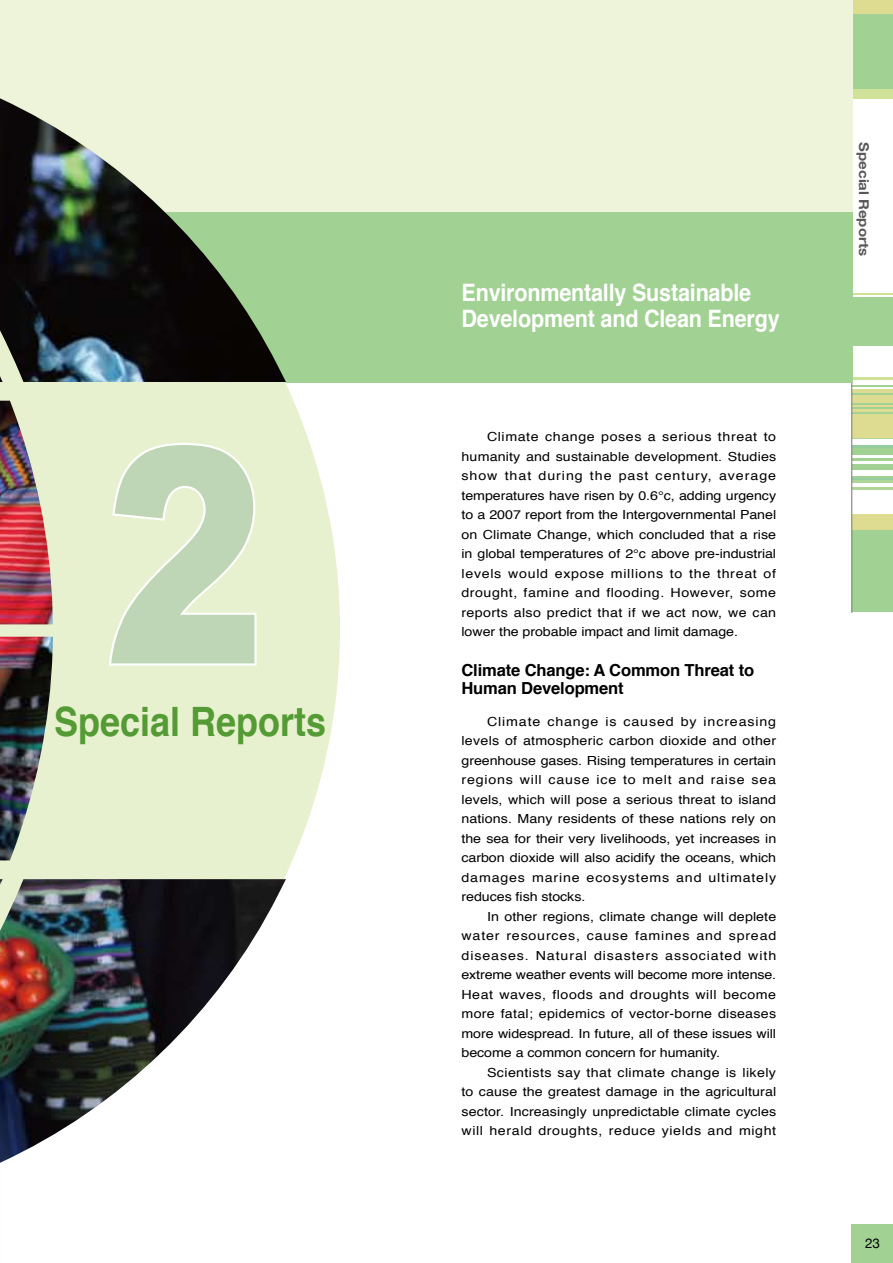
<style>
.page{position:relative;width:893px;height:1263px;background:#fff}
.page>*{position:absolute;margin:0;border:0;box-sizing:border-box;transform-origin:0 0}
.t1{font:900 300px "Arial";color:#bed6b5;scale:.8 1}
.t2{font:700 40.5px "Helvetica";color:#559b35;scale:.89 1}
.t3{font:700 24px/25.5px "Helvetica";letter-spacing:-.01em;color:#fff;scale:.9 1}
.t4{font:700 16.65px/18px "Helvetica";letter-spacing:-.01em;color:#000}
.t5{font:700 13.5px "Helvetica Neue";color:#595757;scale:1.11 1}
.t6{font:13.5px "Helvetica Neue";color:#000}
.t7{font:12.6px/19.5px "Helvetica";letter-spacing:-.005em;color:#000;text-align:justify;scale:1.14 1}
</style>
<div class="page">
<hr style="left:852px;top:458px;width:41px;height:3px;background:#a1d193">
<hr style="left:852px;top:464px;width:41px;height:3px;background:#a1d193">
<hr style="left:852px;top:452px;width:41px;height:3px;background:#a1d193">
<hr style="left:852px;top:447px;width:41px;height:3px;background:#a1d193">
<hr style="left:852px;top:476px;width:41px;height:3px;background:#a1d193">
<hr style="left:852px;top:445px;width:41px;height:3px;background:#95cd9e">
<hr style="left:852px;top:478px;width:41px;height:3px;background:#95cd9e">
<hr style="left:852px;top:480px;width:41px;height:3px;background:#afd696">
<hr style="left:852px;top:487px;width:41px;height:3px;background:#afd696">
<hr style="left:852px;top:450px;width:41px;height:3px;background:#a1d193">
<hr style="left:852px;top:467px;width:41px;height:2px;background:#a1d193">
<hr style="left:852px;top:436px;width:41px;height:3px;background:#afd696">
<div style="left:852px;top:389px;width:41px;height:49px;background:#dedc91"></div>
<div style="left:852px;top:514px;width:41px;height:40px;background:#dedc91"></div>
<hr style="left:852px;top:412px;width:41px;height:2px;background:#a1d193">
<hr style="left:852px;top:407px;width:41px;height:2px;background:#a1d193">
<hr style="left:852px;top:403px;width:41px;height:1px;background:#a1d193">
<hr style="left:852px;top:393px;width:41px;height:2px;background:#a1d193">
<hr style="left:852px;top:385px;width:41px;height:2px;background:#a1d193">
<hr style="left:852px;top:378px;width:41px;height:2px;background:#cfe298">
<div style="left:852px;top:530px;width:41px;height:49px;background:#a1d193"></div>
<div style="left:852px;top:563px;width:41px;height:49px;background:#a1d193"></div>
<div style="left:852px;top:297px;width:41px;height:49px;background:#a1d193"></div>
<div style="left:852px;top:50px;width:41px;height:49px;background:#cfe298"></div>
<div style="left:852px;top:0;width:41px;height:38px;background:#dedc91"></div>
<div style="left:852px;top:14px;width:41px;height:49px;background:#a1d193"></div>
<div style="left:852px;top:48px;width:41px;height:40px;background:#a1d193"></div>
<hr style="left:852px;top:294px;width:41px;height:1px;background:#cfe298">
<hr style="left:851px;top:0;width:1px;height:613px;background:#727172">
<div style="left:852px;top:1225px;width:41px;height:38px;background:#a1d193"></div>
<div style="left:0;top:0;width:852px;height:381px;background:#edf4d9"></div>
<div style="left:0;top:212px;width:852px;height:170px;background:#a1d193"></div>
<svg style="left:286px;top:382px;width:54px;height:492px;fill:#e8f1cf"></svg>
<img style="left:0;top:98px;width:286px;height:1065px">
<svg style="left:107px;top:441px;width:152px;height:227px;background:#eaf2d4"></svg>
<h1 class="t1" style="left:105px;top:338px;width:202px">2</h1>
<h2 class="t2" style="left:54px;top:689px;width:307px">Special Reports</h2>
<h3 class="t3" style="left:461px;top:280px;width:355px">Environmentally Sustainable<br>Development and Clean Energy</h3>
<p class="t7" style="left:461px;top:427px;width:278px;text-indent:26px">Climate change poses a serious threat to humanity and sustainable development. Studies show that during the past century, average temperatures have risen by 0.6°c, adding urgency to a 2007 report from the Intergovernmental Panel on Climate Change, which concluded that a rise in global temperatures of 2°c above pre-industrial levels would expose millions to the threat of drought, famine and flooding. However, some reports also predict that if we act now, we can lower the probable impact and limit damage.</p>
<h3 class="t4" style="left:461px;top:661px;width:294px">Climate Change: A Common Threat to<br>Human Development</h3>
<p class="t7" style="left:461px;top:712px;width:278px;text-indent:26px">Climate change is caused by increasing levels of atmospheric carbon dioxide and other greenhouse gases. Rising temperatures in certain regions will cause ice to melt and raise sea levels, which will pose a serious threat to island nations. Many residents of these nations rely on the sea for their very livelihoods, yet increases in carbon dioxide will also acidify the oceans, which damages marine ecosystems and ultimately reduces fish stocks.</p>
<p class="t7" style="left:461px;top:907px;width:278px;text-indent:26px">In other regions, climate change will deplete water resources, cause famines and spread diseases. Natural disasters associated with extreme weather events will become more intense.<br>Heat waves, floods and droughts will become more fatal; epidemics of vector-borne diseases more widespread. In future, all of these issues will become a common concern for humanity.</p>
<p class="t7" style="left:461px;top:1063px;width:278px;text-indent:26px">Scientists say that climate change is likely to cause the greatest damage in the agricultural sector. Increasingly unpredictable climate cycles will herald droughts, reduce yields and might</p>
<p class="t5" style="left:872px;top:142px;width:104px;rotate:90deg">Special Reports</p>
<p class="t6" style="left:865px;top:1235px;width:17px">23</p>
</div>
